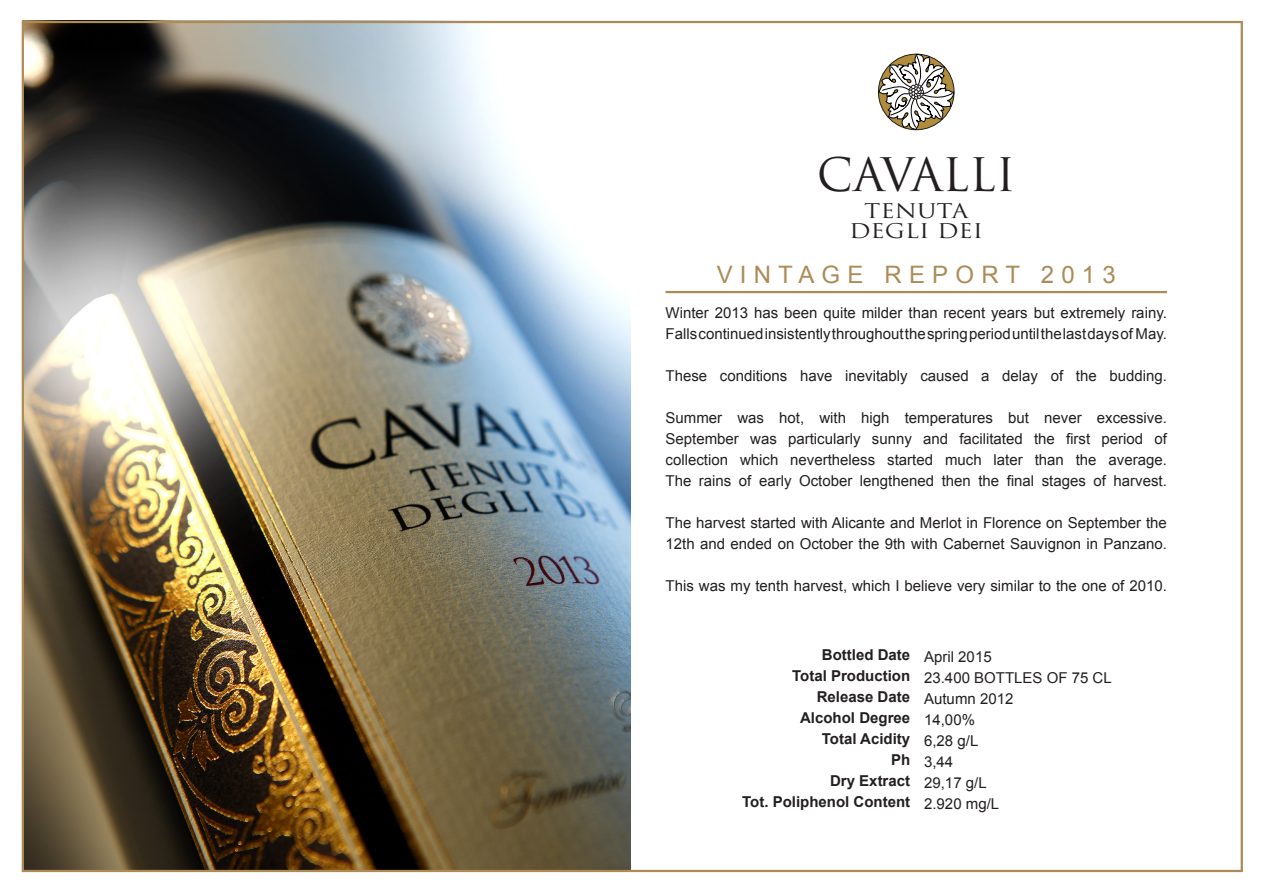
<style>
.page{position:relative;width:1263px;height:893px;background:#fff}
.page>*{position:absolute;margin:0;border:0;box-sizing:border-box;transform-origin:0 0}
.t1{font:45px "Trajan Pro";color:#231f20}
.t2{font:24px "Arial";letter-spacing:.3em;color:#ac8b57}
.t3{font:19.8px "Trajan Pro";color:#231f20;scale:1.19 1}
.t4{font:15px/21px "Arial";color:#231f20}
.t5{font:700 15px "Arial";color:#231f20}
</style>
<div class="page">
<img style="left:25px;top:24px;width:606px;height:845px">
<hr style="left:665px;top:291px;width:502px;height:2px;background:#ac8b57">
<svg style="left:878px;top:54px;width:77px;height:76px"></svg>
<p class="t1" style="left:817px;top:147px;width:200px">CAVALLI</p>
<p class="t3" style="left:864px;top:198px;width:89px">TENUTA</p>
<p class="t3" style="left:849px;top:218px;width:114px">DEGLI DEI</p>
<p class="t2" style="left:717px;top:259px;width:401px">VINTAGE REPORT 2013</p>
<p class="t4" style="left:665px;top:302px;width:503px">Winter 2013 has been quite milder than recent years but extremely rainy.</p>
<p class="t4" style="left:665px;top:323px;width:503px">Falls continued insistently throughout the spring period until the last days of May.</p>
<p class="t4" style="left:665px;top:365px;width:503px">These conditions have inevitably caused a delay of the budding.</p>
<p class="t4" style="left:665px;top:407px;width:503px">Summer was hot, with high temperatures but never excessive.</p>
<p class="t4" style="left:665px;top:428px;width:503px">September was particularly sunny and facilitated the first period of collection which nevertheless started much later than the average.</p>
<p class="t4" style="left:665px;top:470px;width:503px">The rains of early October lengthened then the final stages of harvest.</p>
<p class="t4" style="left:665px;top:512px;width:503px">The harvest started with Alicante and Merlot in Florence on September the<br>12th and ended on October the 9th with Cabernet Sauvignon in Panzano.</p>
<p class="t4" style="left:665px;top:575px;width:503px">This was my tenth harvest, which I believe very similar to the one of 2010.</p>
<p class="t5" style="left:822px;top:645px;width:90px">Bottled Date</p>
<p class="t5" style="left:792px;top:666px;width:120px">Total Production</p>
<p class="t5" style="left:817px;top:687px;width:95px">Release Date</p>
<p class="t5" style="left:800px;top:708px;width:112px">Alcohol Degree</p>
<p class="t5" style="left:822px;top:729px;width:90px">Total Acidity</p>
<p class="t5" style="left:891px;top:750px;width:21px">Ph</p>
<p class="t5" style="left:830px;top:771px;width:82px">Dry Extract</p>
<p class="t5" style="left:742px;top:792px;width:170px">Tot. Poliphenol Content</p>
<p class="t4" style="left:924px;top:646px;width:69px">April 2015</p>
<p class="t4" style="left:924px;top:667px;width:189px">23.400 BOTTLES OF 75 CL</p>
<p class="t4" style="left:924px;top:688px;width:91px">Autumn 2012</p>
<p class="t4" style="left:924px;top:709px;width:52px">14,00%</p>
<p class="t4" style="left:924px;top:730px;width:56px">6,28 g/L</p>
<p class="t4" style="left:924px;top:751px;width:31px">3,44</p>
<p class="t4" style="left:924px;top:772px;width:64px">29,17 g/L</p>
<p class="t4" style="left:924px;top:793px;width:77px">2.920 mg/L</p>
</div>
